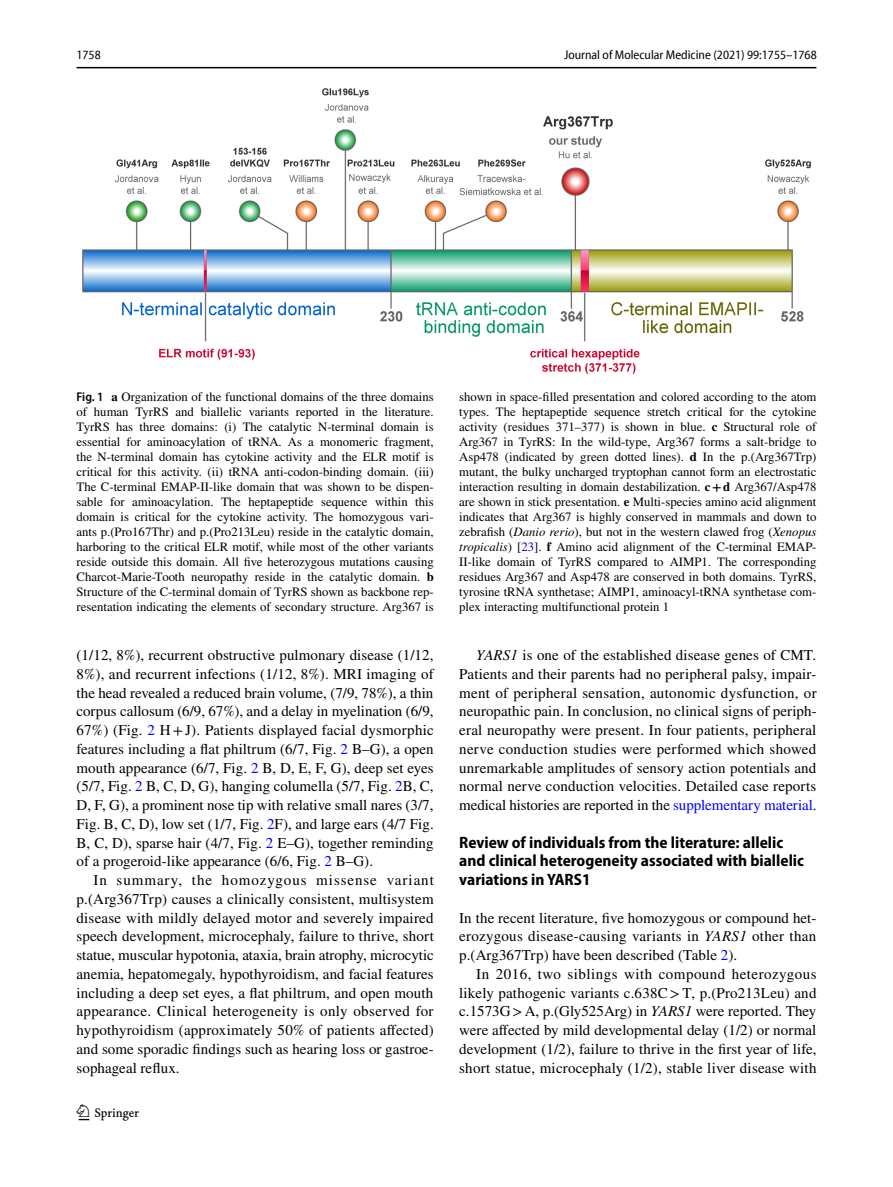
<style>
.page{position:relative;width:893px;height:1187px;background:#fff}
.page>*{position:absolute;margin:0;border:0;box-sizing:border-box;transform-origin:0 0}
.t1{font:22.5px "Springnew Regular 2";color:#000}
.t2{font:700 semi-condensed 16.5px/18.8px "Myriad Pro";color:#000}
.t3{font:15px/18.8px "STIX";letter-spacing:.005em;color:#000;text-align:justify}
.t4{font:12.75px/15px "STIX";color:#000;text-align:justify}
.t5{font:semi-condensed 12.75px "Myriad Pro Unic";color:#000}
.s1{font-family:"Myriad Pro";font-weight:600;font-stretch:semi-condensed}
.s2{font-weight:700}
.s3{font-style:italic}
.s4{color:#00f}
</style>
<div class="page">
<hr style="left:77px;top:67px;width:739px;height:1px;background:#000">
<img style="left:82px;top:88px;width:729px;height:287px">
<p class="t5" style="left:77px;top:50px;width:26px">1758</p>
<p class="t5" style="left:564px;top:50px;width:254px">Journal of Molecular Medicine (2021) 99:1755–1768</p>
<p class="t4" style="left:77px;top:390px;width:359px"><span class="s1">Fig. 1</span> <span class="s2">a</span> Organization of the functional domains of the three domains of human TyrRS and biallelic variants reported in the literature.<br>TyrRS has three domains: (i) The catalytic N-terminal domain is essential for aminoacylation of tRNA. As a monomeric fragment, the N-terminal domain has cytokine activity and the ELR motif is critical for this activity. (ii) tRNA anti-codon-binding domain. (iii)<br>The C-terminal EMAP-II-like domain that was shown to be dispen&shy;sable for aminoacylation. The heptapeptide sequence within this domain is critical for the cytokine activity. The homozygous vari&shy;ants p.(Pro167Thr) and p.(Pro213Leu) reside in the catalytic domain, harboring to the critical ELR motif, while most of the other variants reside outside this domain. All five heterozygous mutations causing Charcot-Marie-Tooth neuropathy reside in the catalytic domain. <span class="s2">b </span>Structure of the C-terminal domain of TyrRS shown as backbone rep&shy;resentation indicating the elements of secondary structure. Arg367 is</p>
<p class="t4" style="left:459px;top:390px;width:359px">shown in space-filled presentation and colored according to the atom types. The heptapeptide sequence stretch critical for the cytokine activity (residues 371–377) is shown in blue. <span class="s2">c</span> Structural role of Arg367 in TyrRS: In the wild-type, Arg367 forms a salt-bridge to Asp478 (indicated by green dotted lines). <span class="s2">d</span> In the p.(Arg367Trp) mutant, the bulky uncharged tryptophan cannot form an electrostatic interaction resulting in domain destabilization. <span class="s2">c+d</span> Arg367/Asp478 are shown in stick presentation. <span class="s2">e</span> Multi-species amino acid alignment indicates that Arg367 is highly conserved in mammals and down to zebrafish (<span class="s3">Danio rerio</span>), but not in the western clawed frog (<span class="s3">Xenopus tropicalis</span>) [<span class="s4">23</span>]. <span class="s2">f</span> Amino acid alignment of the C-terminal EMAP-II-like domain of TyrRS compared to AIMP1. The corresponding residues Arg367 and Asp478 are conserved in both domains. TyrRS, tyrosine tRNA synthetase; AIMP1, aminoacyl-tRNA synthetase com&shy;plex interacting multifunctional protein 1</p>
<p class="t3" style="left:77px;top:646px;width:359px">(1/12, 8%), recurrent obstructive pulmonary disease (1/12, 8%), and recurrent infections (1/12, 8%). MRI imaging of the head revealed a reduced brain volume, (7/9, 78%), a thin corpus callosum (6/9, 67%), and a delay in myelination (6/9, 67%) (Fig. <span class="s4">2</span> H +J). Patients displayed facial dysmorphic features including a flat philtrum (6/7, Fig. <span class="s4">2</span> B–G), a open mouth appearance (6/7, Fig. <span class="s4">2</span> B, D, E, F, G), deep set eyes (5/7, Fig. <span class="s4">2</span> B, C, D, G), hanging columella (5/7, Fig. <span class="s4">2</span>B, C, D, F, G), a prominent nose tip with relative small nares (3/7, Fig. B, C, D), low set (1/7, Fig. <span class="s4">2</span>F), and large ears (4/7 Fig.<br>B, C, D), sparse hair (4/7, Fig. <span class="s4">2</span> E–G), together reminding of a progeroid-like appearance (6/6, Fig. <span class="s4">2</span> B–G).</p>
<p class="t3" style="left:77px;top:871px;width:359px;text-indent:17px">In summary, the homozygous missense variant p.(Arg367Trp) causes a clinically consistent, multisystem disease with mildly delayed motor and severely impaired speech development, microcephaly, failure to thrive, short statue, muscular hypotonia, ataxia, brain atrophy, microcytic anemia, hepatomegaly, hypothyroidism, and facial features including a deep set eyes, a flat philtrum, and open mouth appearance. Clinical heterogeneity is only observed for hypothyroidism (approximately 50% of patients affected) and some sporadic findings such as hearing loss or gastroe&shy;sophageal reflux.</p>
<h1 class="t1" style="left:79px;top:1104px;width:62px">1 3</h1>
<p class="t3" style="left:459px;top:646px;width:359px;text-indent:17px"><span class="s3">YARS1</span> is one of the established disease genes of CMT.<br>Patients and their parents had no peripheral palsy, impair&shy;ment of peripheral sensation, autonomic dysfunction, or neuropathic pain. In conclusion, no clinical signs of periph&shy;eral neuropathy were present. In four patients, peripheral nerve conduction studies were performed which showed unremarkable amplitudes of sensory action potentials and normal nerve conduction velocities. Detailed case reports medical histories are reported in the <span class="s4">supplementary material</span>.</p>
<p class="t2" style="left:459px;top:832px;width:346px">Review of individuals from the literature: allelic and clinical heterogeneity associated with biallelic variations in YARS1</p>
<p class="t3" style="left:459px;top:909px;width:359px">In the recent literature, five homozygous or compound het&shy;erozygous disease-causing variants in <span class="s3">YARS1</span> other than p.(Arg367Trp) have been described (Table <span class="s4">2</span>).</p>
<p class="t3" style="left:459px;top:965px;width:359px;text-indent:17px">In 2016, two siblings with compound heterozygous likely pathogenic variants c.638C&gt;T, p.(Pro213Leu) and c.1573G&gt;A, p.(Gly525Arg) in <span class="s3">YARS1</span> were reported. They were affected by mild developmental delay (1/2) or normal development (1/2), failure to thrive in the first year of life, short statue, microcephaly (1/2), stable liver disease with</p>
</div>
